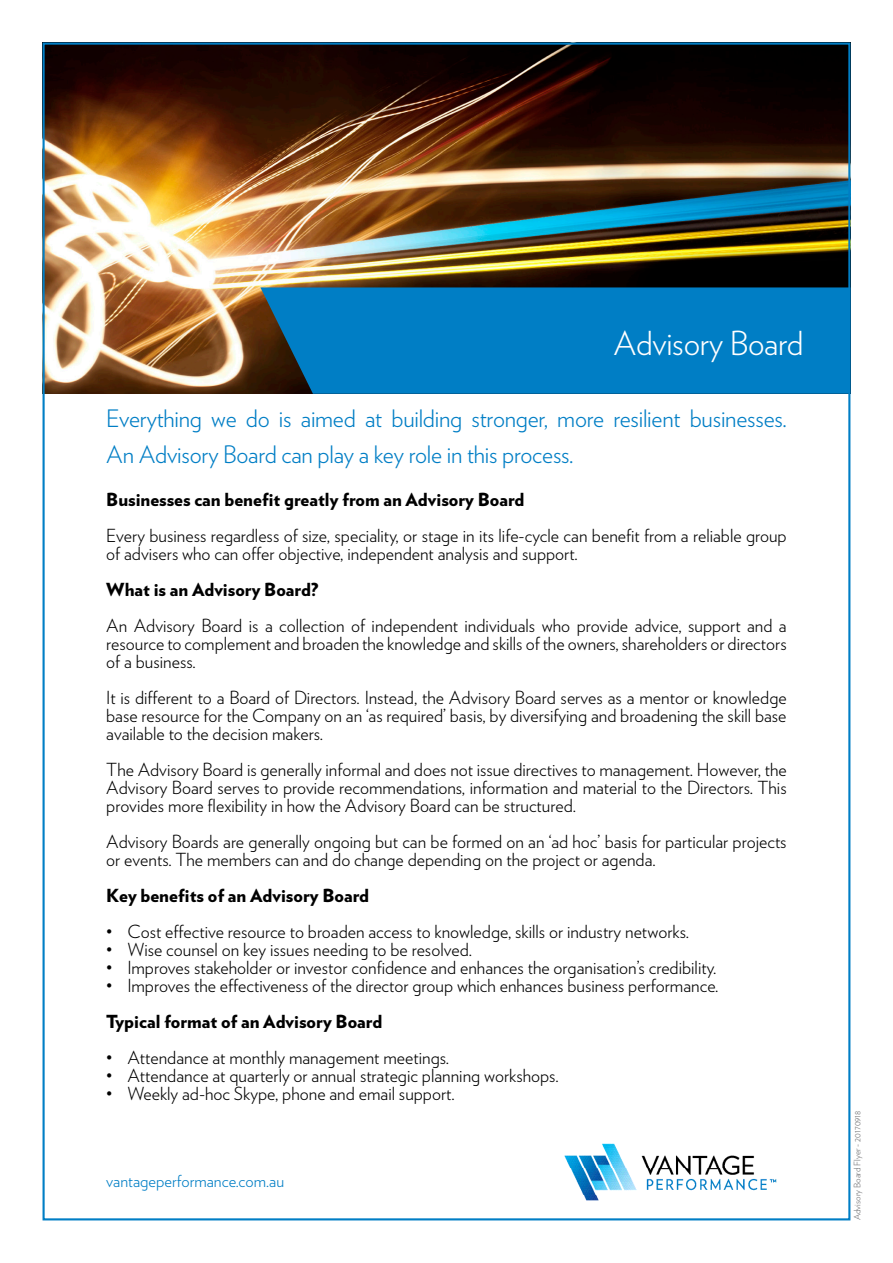
<style>
.page{position:relative;width:893px;height:1263px;background:#fff}
.page>*{position:absolute;margin:0;border:0;box-sizing:border-box;transform-origin:0 0}
.VB01_Flyer_Title_Whi{font:300 33px "Verlag";letter-spacing:-.01em;color:#fff}
.VB04_Body_Copy_11pt{font:300 24px/36px "Verlag";letter-spacing:-.01em;color:#007ec5}
.VB04_Body_Copy_11pt-2{font:300 18px/18px "Verlag";color:#000;text-align:justify}
.VB04_Body_Copy_11pt-3{font:900 18px "Verlag";color:#000}
.VB05_Body_Copy_9pt_B{font:300 16.5px "Verlag";color:#007ec5}
.VB05_Body_Copy_9pt_B-2{font:300 9px "Verlag";color:#6c6d70}
</style>
<div class="page">
<img style="left:46px;top:46px;width:801px;height:348px">
<div style="left:260px;top:287px;width:587px;height:107px;background:#007ec5"></div>
<img style="left:564px;top:1143px;width:213px;height:58px">
<p class="VB01_Flyer_Title_Whi" style="left:614px;top:319px;width:191px">Advisory Board</p>
<p class="VB04_Body_Copy_11pt" style="left:106px;top:399px;width:682px">Everything we do is aimed at building stronger, more resilient businesses.<br>An Advisory Board can play a key role in this process.</p>
<p class="VB04_Body_Copy_11pt-3" style="left:106px;top:485px;width:420px">Businesses can benefit greatly from an Advisory Board</p>
<p class="VB04_Body_Copy_11pt-2" style="left:106px;top:525px;width:682px">Every business regardless of size, speciality, or stage in its life-cycle can benefit from a reliable group of advisers who can offer objective, independent analysis and support.</p>
<p class="VB04_Body_Copy_11pt-3" style="left:106px;top:575px;width:213px">What is an Advisory Board?</p>
<p class="VB04_Body_Copy_11pt-2" style="left:106px;top:615px;width:682px">An Advisory Board is a collection of independent individuals who provide advice, support and a resource to complement and broaden the knowledge and skills of the owners, shareholders or directors of a business.</p>
<p class="VB04_Body_Copy_11pt-2" style="left:106px;top:687px;width:682px">It is different to a Board of Directors. Instead, the Advisory Board serves as a mentor or knowledge base resource for the Company on an ‘as required’ basis, by diversifying and broadening the skill base available to the decision makers.</p>
<p class="VB04_Body_Copy_11pt-2" style="left:106px;top:759px;width:682px">The Advisory Board is generally informal and does not issue directives to management. However, the Advisory Board serves to provide recommendations, information and material to the Directors. This provides more flexibility in how the Advisory Board can be structured.</p>
<p class="VB04_Body_Copy_11pt-2" style="left:106px;top:831px;width:682px">Advisory Boards are generally ongoing but can be formed on an ‘ad hoc’ basis for particular projects or events. The members can and do change depending on the project or agenda.</p>
<p class="VB04_Body_Copy_11pt-3" style="left:106px;top:881px;width:264px">Key benefits of an Advisory Board</p>
<p class="VB04_Body_Copy_11pt-2" style="left:106px;top:921px;width:584px">• Cost effective resource to broaden access to knowledge, skills or industry networks.</p>
<p class="VB04_Body_Copy_11pt-2" style="left:106px;top:939px;width:367px">• Wise counsel on key issues needing to be resolved.</p>
<p class="VB04_Body_Copy_11pt-2" style="left:106px;top:957px;width:611px">• Improves stakeholder or investor confidence and enhances the organisation’s credibility.</p>
<p class="VB04_Body_Copy_11pt-2" style="left:106px;top:975px;width:614px">• Improves the effectiveness of the director group which enhances business performance.</p>
<p class="VB04_Body_Copy_11pt-3" style="left:106px;top:1007px;width:278px">Typical format of an Advisory Board</p>
<p class="VB04_Body_Copy_11pt-2" style="left:106px;top:1047px;width:344px">• Attendance at monthly management meetings.</p>
<p class="VB04_Body_Copy_11pt-2" style="left:106px;top:1065px;width:454px">• Attendance at quarterly or annual strategic planning workshops.</p>
<p class="VB04_Body_Copy_11pt-2" style="left:106px;top:1083px;width:350px">• Weekly ad-hoc Skype, phone and email support.</p>
<p class="VB05_Body_Copy_9pt_B" style="left:106px;top:1169px;width:179px">vantageperformance.com.au</p>
<p class="VB05_Body_Copy_9pt_B-2" style="left:850px;top:1220px;width:112px;rotate:-90deg">Advisory Board Flyer - 20170918</p>
</div>
